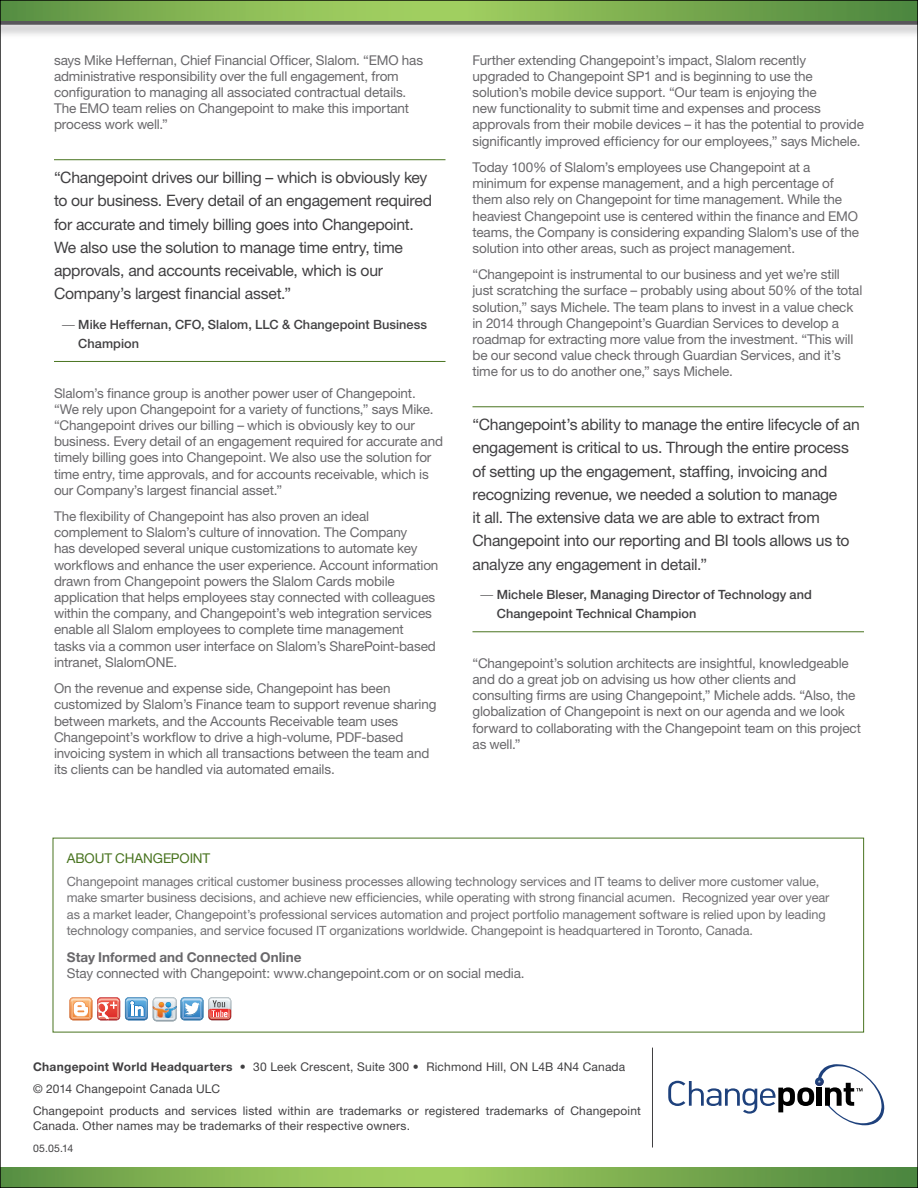
<style>
.page{position:relative;width:918px;height:1188px;background:#fff}
.page>*{position:absolute;margin:0;border:0;box-sizing:border-box;transform-origin:0 0}
.t1{font:15.75px/23.2px "Helvetica Neue";letter-spacing:-.02em;color:#414042}
.t2{font:13.5px/16.2px "Helvetica Neue";letter-spacing:-.01em;color:#69686b}
.t3{font:700 13.5px "Helvetica Neue";color:#69686b}
.t4{font:13.5px "Helvetica Neue";letter-spacing:-.01em;color:#497420}
.t5{font:12.75px/16.5px "Helvetica Neue";letter-spacing:-.01em;color:#717073}
.t6{font:500 12.75px/18.8px "Helvetica Neue";letter-spacing:.005em;color:#414042}
.t7{font:12px/21.8px "Helvetica Neue";letter-spacing:.015em;color:#414042}
.t8{font:10.5px "Helvetica Neue";color:#414042}
.s1{font-family:"Trade Gothic";font-weight:400}
.s2{font-weight:700}
</style>
<div class="page">
<div style="left:0;top:17px;width:918px;height:22px;background:#58565a;opacity:.4"></div>
<svg style="left:2px;top:20px;width:914px;height:5px;background:#666e5f"></svg>
<hr style="left:652px;top:1048px;width:1px;height:100px;background:#414042">
<img style="left:2px;top:2px;width:914px;height:18px">
<img style="left:2px;top:1167px;width:914px;height:19px">
<hr style="left:54px;top:159px;width:392px;height:1px;background:#497420">
<hr style="left:54px;top:361px;width:392px;height:1px;background:#497420">
<hr style="left:472px;top:406px;width:392px;height:1px;background:#497420">
<hr style="left:472px;top:631px;width:392px;height:1px;background:#497420">
<img style="left:69px;top:997px;width:162px;height:24px">
<img style="left:154px;top:999px;width:21px;height:4px">
<svg style="left:668px;top:1064px;width:216px;height:61px"></svg>
<p class="t2" style="left:54px;top:52px;width:371px">says Mike Heffernan, Chief Financial Officer, Slalom. “EMO has administrative responsibility over the full engagement, from configuration to managing all associated contractual details.<br>The EMO team relies on Changepoint to make this important process work well.”</p>
<p class="t1" style="left:54px;top:166px;width:380px">“Changepoint drives our billing – which is obviously key to our business. Every detail of an engagement required for accurate and timely billing goes into Changepoint.<br>We also use the solution to manage time entry, time approvals, and accounts receivable, which is our Company’s largest financial asset.”</p>
<p class="t6" style="left:78px;top:315px;width:350px;text-indent:-16px"><span class="s1">—</span> Mike Heffernan, CFO, Slalom, LLC &amp; Changepoint Business<br>Champion</p>
<p class="t2" style="left:54px;top:384px;width:391px">Slalom’s finance group is another power user of Changepoint. “We rely upon Changepoint for a variety of functions,” says Mike. “Changepoint drives our billing – which is obviously key to our business. Every detail of an engagement required for accurate and timely billing goes into Changepoint. We also use the solution for time entry, time approvals, and for accounts receivable, which is our Company’s largest financial asset.”</p>
<p class="t2" style="left:54px;top:508px;width:386px">The flexibility of Changepoint has also proven an ideal complement to Slalom’s culture of innovation. The Company<br>has developed several unique customizations to automate key workflows and enhance the user experience. Account information drawn from Changepoint powers the Slalom Cards mobile application that helps employees stay connected with colleagues within the company, and Changepoint’s web integration services enable all Slalom employees to complete time management tasks via a common user interface on Slalom’s SharePoint-based intranet, SlalomONE.</p>
<p class="t2" style="left:54px;top:680px;width:384px">On the revenue and expense side, Changepoint has been customized by Slalom’s Finance team to support revenue sharing between markets, and the Accounts Receivable team uses Changepoint’s workflow to drive a high-volume, PDF-based invoicing system in which all transactions between the team and its clients can be handled via automated emails.</p>
<p class="t2" style="left:472px;top:52px;width:393px">Further extending Changepoint’s impact, Slalom recently upgraded to Changepoint SP1 and is beginning to use the solution’s mobile device support. “Our team is enjoying the<br>new functionality to submit time and expenses and process approvals from their mobile devices – it has the potential to provide significantly improved efficiency for our employees,” says Michele.</p>
<p class="t2" style="left:472px;top:159px;width:388px">Today 100% of Slalom’s employees use Changepoint at a minimum for expense management, and a high percentage of them also rely on Changepoint for time management. While the heaviest Changepoint use is centered within the finance and EMO teams, the Company is considering expanding Slalom’s use of the solution into other areas, such as project management.</p>
<p class="t2" style="left:472px;top:266px;width:391px">“Changepoint is instrumental to our business and yet we’re still just scratching the surface – probably using about 50% of the total solution,” says Michele. The team plans to invest in a value check in 2014 through Changepoint’s Guardian Services to develop a roadmap for extracting more value from the investment. “This will be our second value check through Guardian Services, and it’s time for us to do another one,” says Michele.</p>
<p class="t1" style="left:472px;top:413px;width:389px">“Changepoint’s ability to manage the entire lifecycle of an engagement is critical to us. Through the entire process of setting up the engagement, staffing, invoicing and recognizing revenue, we needed a solution to manage<br>it all. The extensive data we are able to extract from Changepoint into our reporting and BI tools allows us to analyze any engagement in detail.”</p>
<p class="t6" style="left:497px;top:585px;width:317px;text-indent:-16px"><span class="s1">—</span> Michele Bleser, Managing Director of Technology and<br>Changepoint Technical Champion</p>
<p class="t2" style="left:472px;top:655px;width:390px">“Changepoint’s solution architects are insightful, knowledgeable and do a great job on advising us how other clients and<br>consulting firms are using Changepoint,” Michele adds. “Also, the globalization of Changepoint is next on our agenda and we look forward to collaborating with the Changepoint team on this project as well.”</p>
<p class="t4" style="left:67px;top:850px;width:145px">ABOUT CHANGEPOINT</p>
<p class="t5" style="left:67px;top:873px;width:764px">Changepoint manages critical customer business processes allowing technology services and IT teams to deliver more customer value, make smarter business decisions, and achieve new efficiencies, while operating with strong financial acumen. Recognized year over year as a market leader, Changepoint’s professional services automation and project portfolio management software is relied upon by leading technology companies, and service focused IT organizations worldwide. Changepoint is headquartered in Toronto, Canada.</p>
<p class="t3" style="left:67px;top:949px;width:236px">Stay Informed and Connected Online</p>
<p class="t2" style="left:67px;top:965px;width:459px">Stay connected with Changepoint: www.changepoint.com or on social media.</p>
<p class="t7" style="left:33px;top:1056px;width:610px"><span class="s2">Changepoint World Headquarters</span> • 30 Leek Crescent, Suite 300 • Richmond Hill, ON L4B 4N4 Canada<br>© 2014 Changepoint Canada ULC<br>Changepoint products and services listed within are trademarks or registered trademarks of Changepoint</p>
<p class="t7" style="left:33px;top:1114px;width:379px">Canada. Other names may be trademarks of their respective owners.</p>
<p class="t8" style="left:33px;top:1142px;width:42px">05.05.14</p>
</div>
